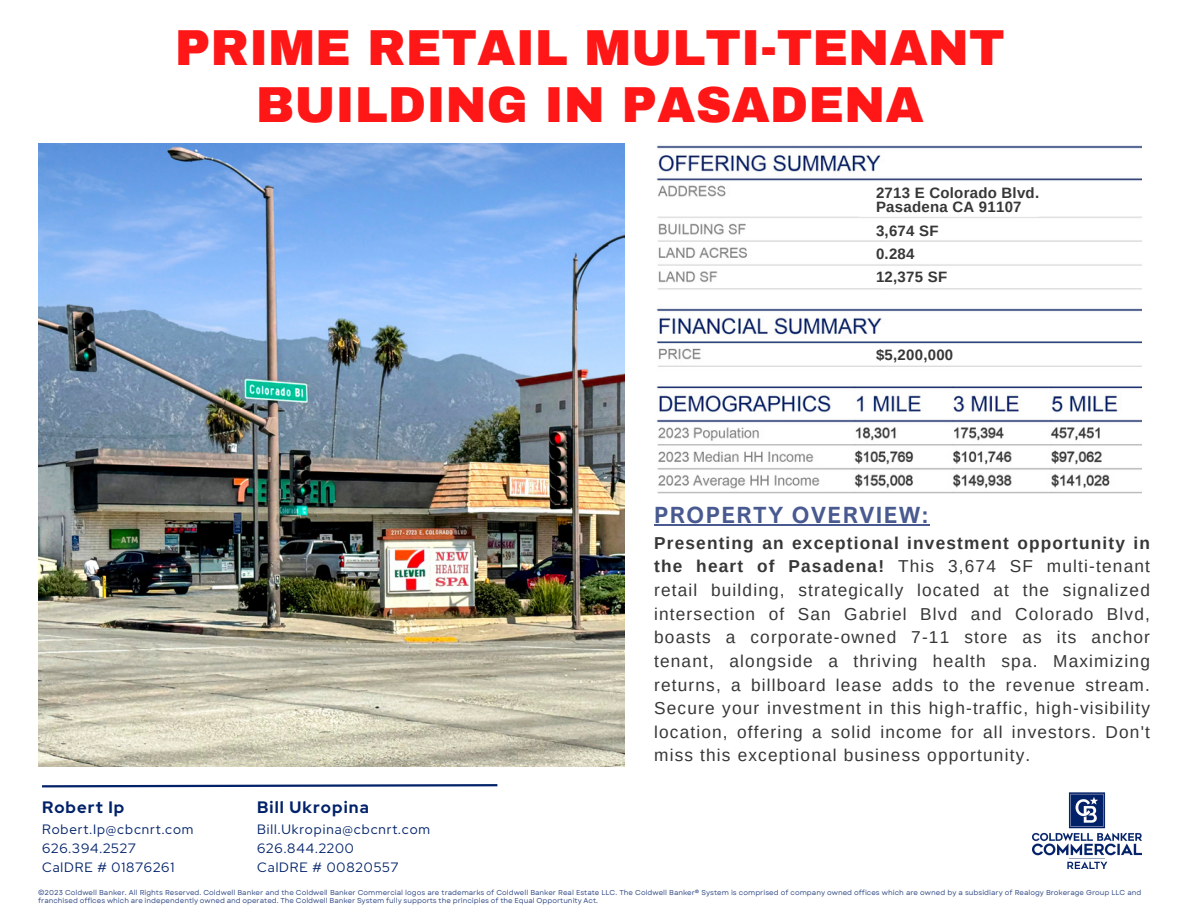
<style>
.page{position:relative;width:1188px;height:918px;background:#fff}
.page>*{position:absolute;margin:0;border:0;box-sizing:border-box;transform-origin:0 0}
.t1{font:900 49.5px/57.3px "Archivo";color:#ff1616;text-align:center}
.t2{font:700 22.5px "Arial Nova";letter-spacing:.07em;color:#495a90}
.t3{font:17.25px/23.7px "Arimo";letter-spacing:.07em;color:#373737;text-align:justify}
.t4{font:700 16.5px "Red Hat Display";letter-spacing:.07em;color:#012169}
.t5{font:700 15px/14.7px "Arimo";letter-spacing:.015em;color:#373737}
.t6{font:13.5px/19px "Red Hat Display";letter-spacing:.07em;color:#012169}
.t7{font:7.2px/8.2px "Garet";color:#012169}
.s1{font-weight:700}
</style>
<div class="page">
<img style="left:1032px;top:792px;width:110px;height:77px">
<svg style="left:42px;top:784px;width:456px;height:4px"></svg>
<img style="left:38px;top:143px;width:586px;height:623px">
<img style="left:656px;top:145px;width:485px;height:349px">
<svg style="left:831px;top:346px;width:207px;height:17px"></svg>
<svg style="left:821px;top:183px;width:231px;height:56px"></svg>
<svg style="left:831px;top:245px;width:207px;height:17px"></svg>
<svg style="left:836px;top:269px;width:207px;height:17px"></svg>
<hr style="left:654px;top:524px;width:276px;height:1px;background:#495a90">
<h1 class="t1" style="left:175px;top:19px;width:832px">PRIME RETAIL MULTI-TENANT<br>BUILDING IN PASADENA</h1>
<h4 class="t5" style="left:876px;top:185px;width:165px">2713 E Colorado Blvd.<br>Pasadena CA 91107</h4>
<h2 class="t5" style="left:876px;top:223px;width:64px">3,674 SF</h2>
<h3 class="t5" style="left:876px;top:246px;width:40px">0.284</h3>
<p class="t5" style="left:876px;top:269px;width:73px">12,375 SF</p>
<h5 class="t5" style="left:876px;top:347px;width:79px">$5,200,000</h5>
<h6 class="t2" style="left:654px;top:501px;width:276px">PROPERTY OVERVIEW:</h6>
<h6 class="t3" style="left:654px;top:531px;width:497px"><span class="s1">Presenting an exceptional investment opportunity in the heart of Pasadena!</span> This 3,674 SF multi-tenant retail building, strategically located at the signalized intersection of San Gabriel Blvd and Colorado Blvd, boasts a corporate-owned 7-11 store as its anchor tenant, alongside a thriving health spa. Maximizing returns, a billboard lease adds to the revenue stream.<br>Secure your investment in this high-traffic, high-visibility location, offering a solid income for all investors. Don't miss this exceptional business opportunity.</h6>
<p class="t4" style="left:257px;top:797px;width:113px">Bill Ukropina</p>
<p class="t6" style="left:257px;top:819px;width:175px">Bill.Ukropina@cbcnrt.com<br>626.844.2200<br>CalDRE # 00820557</p>
<p class="t7" style="left:38px;top:888px;width:1105px">©2023 Coldwell Banker. All Rights Reserved. Coldwell Banker and the Coldwell Banker Commercial logos are trademarks of Coldwell Banker Real Estate LLC. The Coldwell Banker® System is comprised of company owned offices which are owned by a subsidiary of Realogy Brokerage Group LLC and franchised offices which are independently owned and operated. The Coldwell Banker System fully supports the principles of the Equal Opportunity Act.</p>
<h5 class="t4" style="left:42px;top:797px;width:84px">Robert Ip</h5>
<h5 class="t6" style="left:42px;top:819px;width:153px">Robert.Ip@cbcnrt.com<br>626.394.2527<br>CalDRE # 01876261</h5>
</div>
